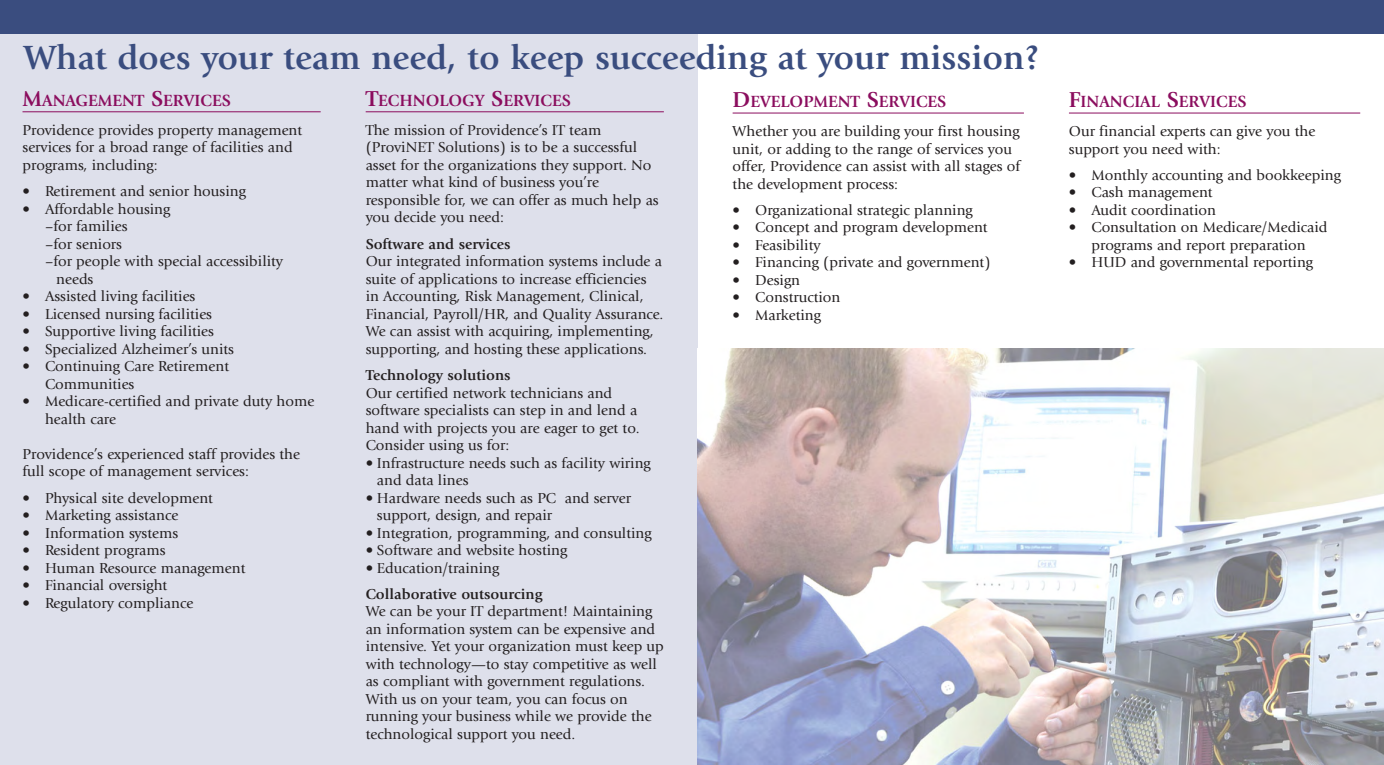
<style>
.page{position:relative;width:1384px;height:765px;background:#fff}
.page>*{position:absolute;margin:0;border:0;box-sizing:border-box;transform-origin:0 0}
.t1{font:700 35px "Giovanni";color:#3a4d7f}
.t2{font:700 16.88px "Giovanni";color:#8b0d5e}
.t3{font:15px/17.5px "Giovanni";color:#231f20}
.t4{font:700 15px "Giovanni";color:#231f20}
.s1{font-size:22.5px}
</style>
<div class="page">
<div style="left:0;top:0;width:698px;height:765px;background:#dee0eb"></div>
<div style="left:0;top:0;width:1384px;height:34px;background:#3a4d7f"></div>
<hr style="left:22px;top:111px;width:299px;height:1px;background:#8b0d5e">
<hr style="left:366px;top:111px;width:298px;height:1px;background:#8b0d5e">
<hr style="left:732px;top:113px;width:292px;height:1px;background:#8b0d5e">
<hr style="left:1069px;top:113px;width:291px;height:1px;background:#8b0d5e">
<img style="left:698px;top:349px;width:686px;height:416px">
<h1 class="t1" style="left:24px;top:44px;width:1017px">What does your team need, to keep succeeding at your mission?</h1>
<p class="t2" style="left:22px;top:94px;width:210px"><span class="s1">M</span>ANAGEMENT <span class="s1">S</span>ERVICES</p>
<p class="t3" style="left:22px;top:123px;width:281px">Providence provides property management services for a broad range of facilities and programs, including:</p>
<p class="t3" style="left:22px;top:184px;width:225px">• Retirement and senior housing</p>
<p class="t3" style="left:22px;top:201px;width:149px">• Affordable housing</p>
<p class="t3" style="left:45px;top:219px;width:84px">–for families</p>
<p class="t3" style="left:45px;top:236px;width:79px">–for seniors</p>
<p class="t3" style="left:45px;top:254px;width:240px">–for people with special accessibility</p>
<p class="t3" style="left:56px;top:271px;width:39px">needs</p>
<p class="t3" style="left:22px;top:289px;width:174px">• Assisted living facilities</p>
<p class="t3" style="left:22px;top:306px;width:191px">• Licensed nursing facilities</p>
<p class="t3" style="left:22px;top:324px;width:193px">• Supportive living facilities</p>
<p class="t3" style="left:22px;top:341px;width:213px">• Specialized Alzheimer’s units</p>
<p class="t3" style="left:45px;top:359px;width:186px;text-indent:-22px">• Continuing Care Retirement<br>Communities</p>
<p class="t3" style="left:45px;top:394px;width:271px;text-indent:-22px">• Medicare-certified and private duty home health care</p>
<p class="t3" style="left:22px;top:446px;width:279px">Providence’s experienced staff provides the full scope of management services:</p>
<p class="t3" style="left:22px;top:490px;width:192px">• Physical site development</p>
<p class="t3" style="left:22px;top:508px;width:157px">• Marketing assistance</p>
<p class="t3" style="left:22px;top:525px;width:157px">• Information systems</p>
<p class="t3" style="left:22px;top:543px;width:145px">• Resident programs</p>
<p class="t3" style="left:22px;top:560px;width:224px">• Human Resource management</p>
<p class="t3" style="left:22px;top:578px;width:146px">• Financial oversight</p>
<p class="t3" style="left:22px;top:595px;width:172px">• Regulatory compliance</p>
<p class="t2" style="left:366px;top:94px;width:207px"><span class="s1">T</span>ECHNOLOGY <span class="s1">S</span>ERVICES</p>
<p class="t3" style="left:366px;top:123px;width:295px">The mission of Providence’s IT team (ProviNET Solutions) is to be a successful asset for the organizations they support. No matter what kind of business you’re responsible for, we can offer as much help as you decide you need:</p>
<p class="t4" style="left:366px;top:238px;width:146px">Software and services</p>
<p class="t3" style="left:366px;top:254px;width:299px">Our integrated information systems include a suite of applications to increase efficiencies in Accounting, Risk Management, Clinical, Financial, Payroll/HR, and Quality Assurance.<br>We can assist with acquiring, implementing, supporting, and hosting these applications.</p>
<p class="t4" style="left:366px;top:369px;width:146px">Technology solutions</p>
<p class="t3" style="left:366px;top:385px;width:276px">Our certified network technicians and software specialists can step in and lend a hand with projects you are eager to get to.<br>Consider using us for:</p>
<p class="t3" style="left:377px;top:455px;width:275px;text-indent:-11px">• Infrastructure needs such as facility wiring and data lines</p>
<p class="t3" style="left:377px;top:490px;width:256px;text-indent:-11px">• Hardware needs such as PC and server support, design, and repair</p>
<p class="t3" style="left:366px;top:525px;width:287px">• Integration, programming, and consulting</p>
<p class="t3" style="left:366px;top:543px;width:203px">• Software and website hosting</p>
<p class="t3" style="left:366px;top:560px;width:135px">• Education/training</p>
<p class="t4" style="left:366px;top:588px;width:178px">Collaborative outsourcing</p>
<p class="t3" style="left:366px;top:604px;width:300px">We can be your IT department! Maintaining an information system can be expensive and intensive. Yet your organization must keep up with technology—to stay competitive as well as compliant with government regulations.<br>With us on your team, you can focus on running your business while we provide the technological support you need.</p>
<p class="t2" style="left:732px;top:95px;width:215px"><span class="s1">D</span>EVELOPMENT <span class="s1">S</span>ERVICES</p>
<p class="t3" style="left:732px;top:124px;width:289px">Whether you are building your first housing unit, or adding to the range of services you offer, Providence can assist with all stages of the development process:</p>
<p class="t3" style="left:732px;top:203px;width:242px">• Organizational strategic planning</p>
<p class="t3" style="left:732px;top:220px;width:256px">• Concept and program development</p>
<p class="t3" style="left:732px;top:238px;width:90px">• Feasibility</p>
<p class="t3" style="left:732px;top:255px;width:259px">• Financing (private and government)</p>
<p class="t3" style="left:732px;top:273px;width:69px">• Design</p>
<p class="t3" style="left:732px;top:290px;width:109px">• Construction</p>
<p class="t3" style="left:732px;top:308px;width:90px">• Marketing</p>
<p class="t2" style="left:1069px;top:95px;width:179px"><span class="s1">F</span>INANCIAL <span class="s1">S</span>ERVICES</p>
<p class="t3" style="left:1069px;top:124px;width:248px">Our financial experts can give you the support you need with:</p>
<p class="t3" style="left:1069px;top:168px;width:273px">• Monthly accounting and bookkeeping</p>
<p class="t3" style="left:1069px;top:185px;width:145px">• Cash management</p>
<p class="t3" style="left:1069px;top:203px;width:149px">• Audit coordination</p>
<p class="t3" style="left:1069px;top:220px;width:260px;text-align:center">• Consultation on Medicare/Medicaid programs and report preparation</p>
<p class="t3" style="left:1069px;top:255px;width:246px">• HUD and governmental reporting</p>
</div>
